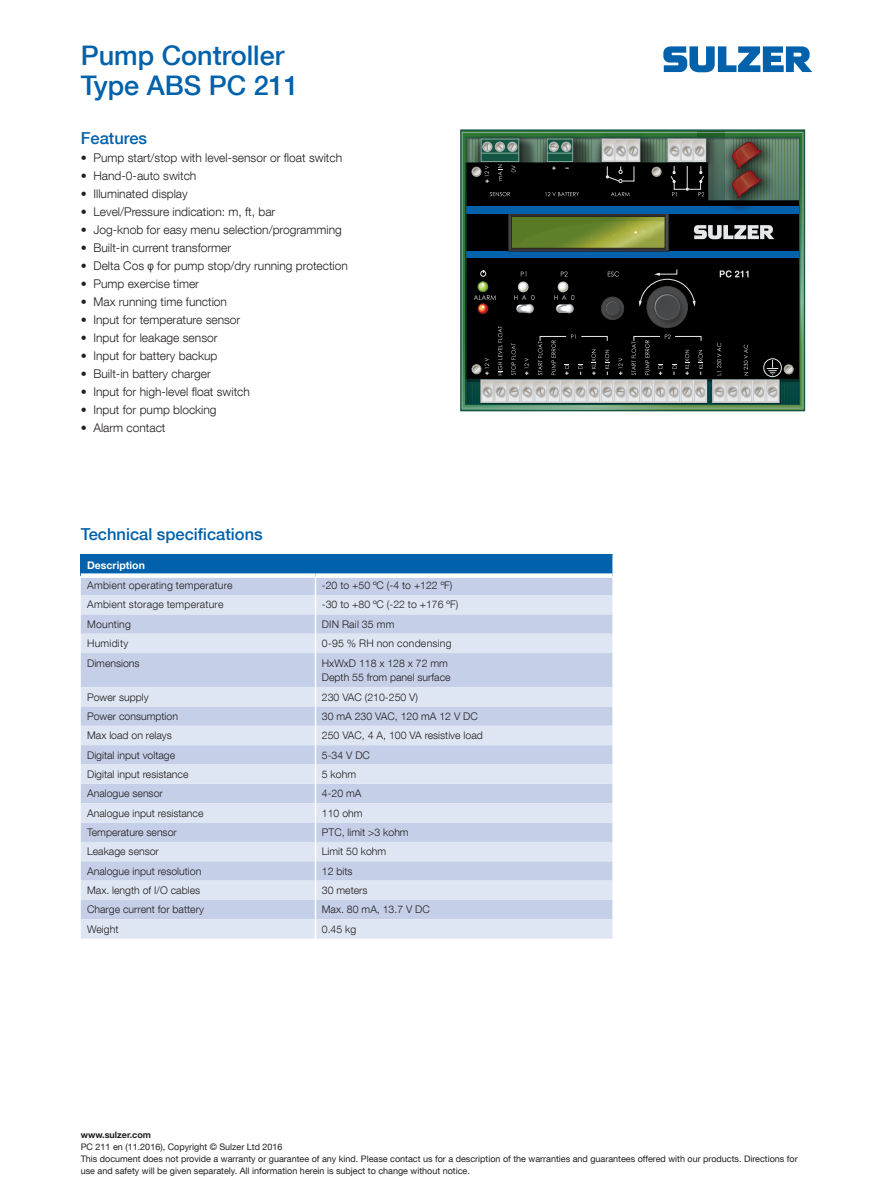
<style>
.page{position:relative;width:893px;height:1191px;background:#fff}
.page>*{position:absolute;margin:0;border:0;box-sizing:border-box;transform-origin:0 0}
.t1{font:500 27px/30px "Helvetica Neue LT Com";color:#0161aa}
.Subtitle{font:500 16.5px "Helvetica Neue LT Com";color:#0161aa}
.t2{font:300 12px "Helvetica Neue LT Com";color:#231f20}
.Table_text{font:300 10.5px/13.5px "Helvetica Neue LT Com";color:#231f20}
.Table_text_left_ali{font:300 10.5px "Helvetica Neue LT Com";letter-spacing:.02em;color:#231f20}
.Table_column_title{font:700 10.5px "Helvetica Neue LT Com";color:#fff}
.Disclaimer__black{font:9px/12px "Helvetica Neue LT Com";color:#231f20}
.Disclaimer__black-2{font:700 9px "Helvetica Neue LT Com";color:#231f20}
.s1{font-family:"Arial Narrow";font-weight:400}
</style>
<div class="page">
<svg style="left:663px;top:46px;width:149px;height:26px"></svg>
<div style="left:460px;top:129px;width:345px;height:282px;border:1px solid #145643"></div>
<hr style="left:782px;top:137px;width:1px;height:267px;background:#024142">
<hr style="left:785px;top:137px;width:1px;height:267px;background:#024142">
<hr style="left:788px;top:137px;width:1px;height:267px;background:#024142">
<hr style="left:791px;top:137px;width:1px;height:267px;background:#024142">
<hr style="left:794px;top:137px;width:1px;height:267px;background:#054344">
<hr style="left:797px;top:137px;width:1px;height:267px;background:#054344">
<hr style="left:708px;top:137px;width:1px;height:267px;background:#054344">
<hr style="left:711px;top:137px;width:1px;height:267px;background:#054344">
<hr style="left:470px;top:137px;width:2px;height:267px;background:#054344">
<hr style="left:473px;top:137px;width:2px;height:267px;background:#024142">
<hr style="left:476px;top:137px;width:2px;height:267px;background:#024142">
<div style="left:482px;top:377px;width:226px;height:27px;background:#c7c8ca"></div>
<div style="left:714px;top:378px;width:66px;height:26px;background:#c7c8ca"></div>
<svg style="left:470px;top:379px;width:328px;height:3px"></svg>
<img style="left:474px;top:132px;width:56px;height:5px">
<img style="left:596px;top:132px;width:55px;height:5px">
<img style="left:661px;top:132px;width:56px;height:5px">
<img style="left:536px;top:132px;width:60px;height:5px">
<img style="left:540px;top:132px;width:44px;height:5px">
<div style="left:712px;top:380px;width:67px;height:22px;border:1px solid #c9cacc"></div>
<svg style="left:467px;top:379px;width:3px;height:24px"></svg>
<div style="left:467px;top:198px;width:331px;height:181px;background:#000"></div>
<svg style="left:521px;top:272px;width:5px;height:4px"></svg>
<svg style="left:561px;top:271px;width:7px;height:5px"></svg>
<svg style="left:608px;top:271px;width:11px;height:5px"></svg>
<svg style="left:720px;top:270px;width:28px;height:7px"></svg>
<div style="left:466px;top:251px;width:333px;height:6px;background:#0161aa"></div>
<div style="left:509px;top:213px;width:160px;height:38px;background:linear-gradient(to right,#312f30,#312f30)"></div>
<div style="left:508px;top:213px;width:161px;height:38px;border:1px solid #231f20"></div>
<hr style="left:510px;top:214px;width:156px;height:1px;background:#312f30">
<hr style="left:510px;top:249px;width:156px;height:1px;background:#312f30">
<div style="left:647px;top:286px;width:40px;height:42px;background:#424344;border-radius:20px"></div>
<div style="left:646px;top:286px;width:42px;height:42px;border:1px solid #3e3e3f;border-radius:50%"></div>
<svg style="left:654px;top:293px;width:26px;height:27px"></svg>
<div style="left:654px;top:293px;width:27px;height:28px;border:1px solid #3c3c3d;border-radius:50%"></div>
<div style="left:656px;top:295px;width:23px;height:24px;background:#474849;border-radius:12px"></div>
<div style="left:601px;top:297px;width:23px;height:22px;background:linear-gradient(to bottom,#464647,#3f4041);border-radius:11px"></div>
<div style="left:601px;top:296px;width:23px;height:24px;border:1px solid #3e3e3f;border-radius:50%"></div>
<div style="left:605px;top:301px;width:15px;height:15px;border:1px solid #3c3c3d;border-radius:50%"></div>
<svg style="left:606px;top:302px;width:13px;height:13px"></svg>
<svg style="left:511px;top:216px;width:154px;height:32px;background:#768b34"></svg>
<div style="left:478px;top:303px;width:10px;height:11px;border:1px solid #93191c;border-radius:50%"></div>
<svg style="left:474px;top:270px;width:22px;height:43px"></svg>
<svg style="left:514px;top:282px;width:20px;height:31px"></svg>
<svg style="left:554px;top:282px;width:20px;height:31px"></svg>
<div style="left:466px;top:206px;width:333px;height:7px;background:#0161aa"></div>
<svg style="left:639px;top:269px;width:56px;height:38px"></svg>
<svg style="left:472px;top:326px;width:235px;height:76px;background:#434343"></svg>
<svg style="left:713px;top:343px;width:80px;height:59px"></svg>
<div style="left:763px;top:358px;width:19px;height:19px;border:1px solid #e6e7e9;border-radius:50%"></div>
<img style="left:718px;top:130px;width:60px;height:7px">
<img style="left:725px;top:135px;width:47px;height:2px">
<img style="left:718px;top:198px;width:60px;height:18px">
<img style="left:725px;top:198px;width:47px;height:11px">
<svg style="left:466px;top:137px;width:334px;height:61px;background:#404941"></svg>
<hr style="left:481px;top:153px;width:38px;height:1px;background:#87ac9a">
<svg style="left:694px;top:225px;width:80px;height:14px"></svg>
<div style="left:81px;top:554px;width:532px;height:21px;background:#0161aa"></div>
<div style="left:81px;top:578px;width:531px;height:17px;background:#c5d0e8"></div>
<svg style="left:81px;top:595px;width:531px;height:343px;background:#d2dbed"></svg>
<hr style="left:612px;top:554px;width:2px;height:21px;background:#fff">
<svg style="left:612px;top:595px;width:1px;height:38px"></svg>
<svg style="left:315px;top:578px;width:1px;height:75px"></svg>
<hr style="left:315px;top:653px;width:1px;height:34px;background:#fff">
<svg style="left:612px;top:687px;width:1px;height:19px"></svg>
<svg style="left:612px;top:726px;width:1px;height:38px"></svg>
<svg style="left:612px;top:784px;width:1px;height:38px"></svg>
<svg style="left:612px;top:842px;width:1px;height:38px"></svg>
<svg style="left:612px;top:900px;width:1px;height:38px"></svg>
<div style="left:81px;top:573px;width:234px;height:5px;background:#fff"></div>
<div style="left:315px;top:573px;width:297px;height:5px;background:#fff"></div>
<svg style="left:315px;top:687px;width:1px;height:251px"></svg>
<p class="t1" style="left:81px;top:40px;width:220px">Pump Controller<br>Type ABS PC 211</p>
<p class="Subtitle" style="left:81px;top:128px;width:68px">Features</p>
<p class="t2" style="left:81px;top:151px;width:263px">• Pump start/stop with level-sensor or float switch</p>
<p class="t2" style="left:81px;top:169px;width:117px">• Hand-0-auto switch</p>
<p class="t2" style="left:81px;top:187px;width:108px">• Illuminated display</p>
<p class="t2" style="left:81px;top:205px;width:196px">• Level/Pressure indication: m, ft, bar</p>
<p class="t2" style="left:81px;top:223px;width:263px">• Jog-knob for easy menu selection/programming</p>
<p class="t2" style="left:81px;top:241px;width:152px">• Built-in current transformer</p>
<p class="t2" style="left:81px;top:259px;width:269px">• Delta Cos <span class="s1">φ</span> for pump stop/dry running protection</p>
<p class="t2" style="left:81px;top:277px;width:120px">• Pump exercise timer</p>
<p class="t2" style="left:81px;top:295px;width:148px">• Max running time function</p>
<p class="t2" style="left:81px;top:313px;width:161px">• Input for temperature sensor</p>
<p class="t2" style="left:81px;top:331px;width:138px">• Input for leakage sensor</p>
<p class="t2" style="left:81px;top:349px;width:138px">• Input for battery backup</p>
<p class="t2" style="left:81px;top:367px;width:132px">• Built-in battery charger</p>
<p class="t2" style="left:81px;top:385px;width:171px">• Input for high-level float switch</p>
<p class="t2" style="left:81px;top:403px;width:137px">• Input for pump blocking</p>
<p class="t2" style="left:81px;top:421px;width:86px">• Alarm contact</p>
<p class="Subtitle" style="left:81px;top:524px;width:183px">Technical specifications</p>
<p class="Table_column_title" style="left:87px;top:558px;width:59px">Description</p>
<p class="Table_text_left_ali" style="left:87px;top:579px;width:147px">Ambient operating temperature</p>
<p class="Table_text" style="left:322px;top:578px;width:132px">-20 to +50 ºC (-4 to +122 ºF)</p>
<p class="Table_text_left_ali" style="left:87px;top:598px;width:138px">Ambient storage temperature</p>
<p class="Table_text" style="left:322px;top:597px;width:138px">-30 to +80 ºC (-22 to +176 ºF)</p>
<p class="Table_text_left_ali" style="left:87px;top:617px;width:45px">Mounting</p>
<p class="Table_text_left_ali" style="left:322px;top:617px;width:74px">DIN Rail 35 mm</p>
<p class="Table_text_left_ali" style="left:87px;top:637px;width:43px">Humidity</p>
<p class="Table_text_left_ali" style="left:322px;top:637px;width:131px">0-95 % RH non condensing</p>
<p class="Table_text" style="left:87px;top:656px;width:54px">Dimensions</p>
<p class="Table_text" style="left:322px;top:656px;width:130px">HxWxD 118 x 128 x 72 mm<br>Depth 55 from panel surface</p>
<p class="Table_text" style="left:87px;top:690px;width:63px">Power supply</p>
<p class="Table_text" style="left:322px;top:690px;width:98px">230 VAC (210-250 V)</p>
<p class="Table_text" style="left:87px;top:709px;width:92px">Power consumption</p>
<p class="Table_text" style="left:322px;top:709px;width:157px">30 mA 230 VAC, 120 mA 12 V DC</p>
<p class="Table_text" style="left:87px;top:728px;width:86px">Max load on relays</p>
<p class="Table_text" style="left:322px;top:728px;width:162px">250 VAC, 4 A, 100 VA resistive load</p>
<p class="Table_text" style="left:87px;top:748px;width:90px">Digital input voltage</p>
<p class="Table_text" style="left:322px;top:748px;width:50px">5-34 V DC</p>
<p class="Table_text" style="left:87px;top:767px;width:103px">Digital input resistance</p>
<p class="Table_text" style="left:322px;top:767px;width:36px">5 kohm</p>
<p class="Table_text" style="left:87px;top:786px;width:77px">Analogue sensor</p>
<p class="Table_text" style="left:322px;top:786px;width:41px">4-20 mA</p>
<p class="Table_text" style="left:87px;top:806px;width:118px">Analogue input resistance</p>
<p class="Table_text" style="left:322px;top:806px;width:42px">110 ohm</p>
<p class="Table_text" style="left:87px;top:825px;width:91px">Temperature sensor</p>
<p class="Table_text" style="left:322px;top:825px;width:88px">PTC, limit &gt;3 kohm</p>
<p class="Table_text" style="left:87px;top:844px;width:73px">Leakage sensor</p>
<p class="Table_text" style="left:322px;top:844px;width:66px">Limit 50 kohm</p>
<p class="Table_text" style="left:87px;top:864px;width:116px">Analogue input resolution</p>
<p class="Table_text" style="left:322px;top:864px;width:32px">12 bits</p>
<p class="Table_text" style="left:87px;top:883px;width:114px">Max. length of I/O cables</p>
<p class="Table_text" style="left:322px;top:883px;width:47px">30 meters</p>
<p class="Table_text" style="left:87px;top:902px;width:118px">Charge current for battery</p>
<p class="Table_text" style="left:322px;top:902px;width:109px">Max. 80 mA, 13.7 V DC</p>
<p class="Table_text" style="left:87px;top:922px;width:33px">Weight</p>
<p class="Table_text" style="left:322px;top:922px;width:36px">0.45 kg</p>
<p class="Disclaimer__black-2" style="left:81px;top:1129px;width:72px">www.sulzer.com</p>
<p class="Disclaimer__black" style="left:81px;top:1140px;width:203px">PC 211 en (11.2016), Copyright © Sulzer Ltd 2016</p>
<p class="Disclaimer__black" style="left:81px;top:1152px;width:718px">This document does not provide a warranty or guarantee of any kind. Please contact us for a description of the warranties and guarantees offered with our products. Directions for use and safety will be given separately. All information herein is subject to change without notice.</p>
</div>
